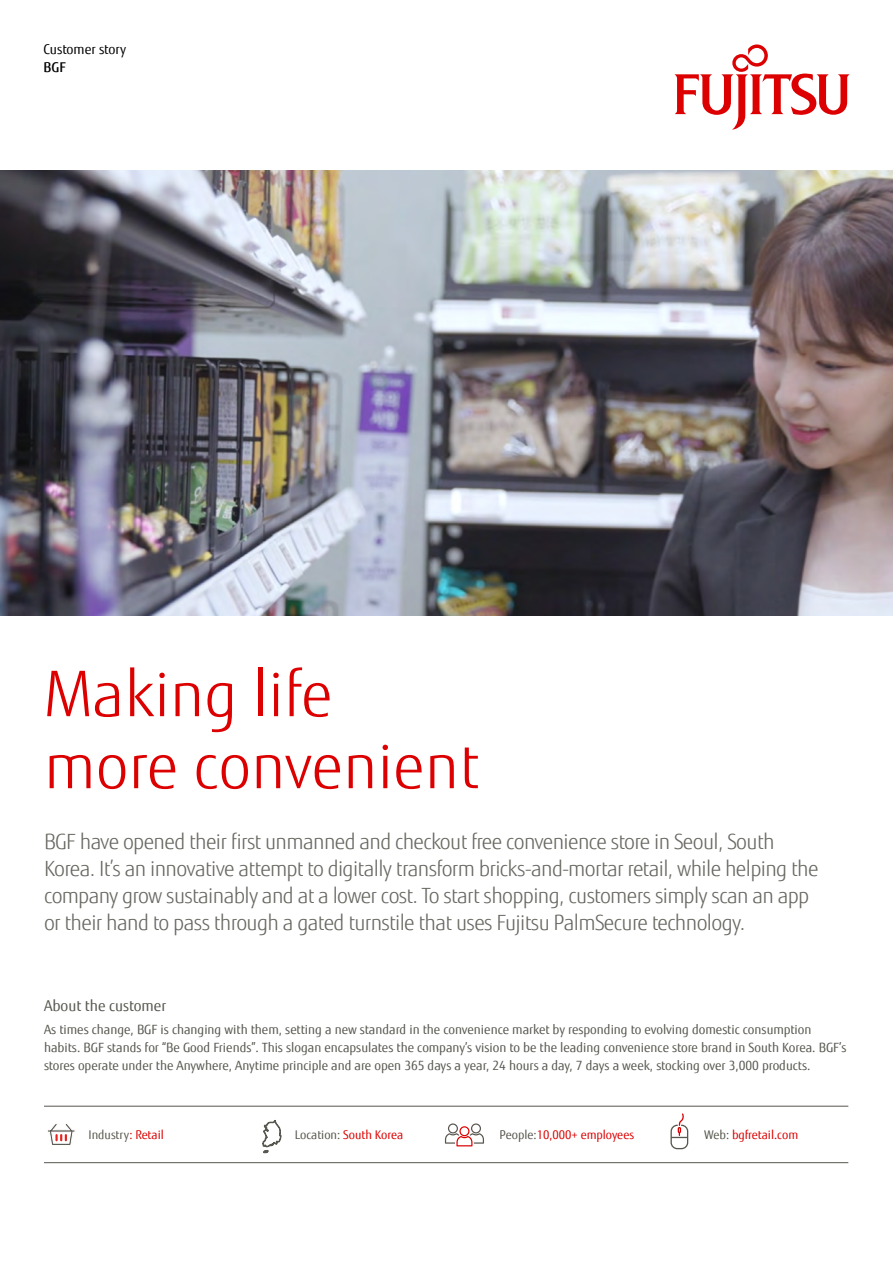
<style>
.page{position:relative;width:893px;height:1263px;background:#fff}
.page>*{position:absolute;margin:0;border:0;box-sizing:border-box;transform-origin:0 0}
.t1{font:300 63px/72px "Fujitsu Sans";color:#dc0000}
.t2{font:300 21px/27px "Fujitsu Sans";letter-spacing:-.03em;color:#686761}
.t3{font:15px "Fujitsu Sans";color:#57564f}
.t4{font:13.5px "Fujitsu Sans";color:#000}
.t5{font:500 13.5px "Fujitsu Sans";color:#000}
.t6{font:12.75px/18px "Fujitsu Sans";color:#57564f}
.t7{font:12px "Fujitsu Sans";color:#dc0000}
.t8{font:12px "Fujitsu Sans";color:#57564f}
.s1{color:#dc0000}
.s2{color:#57564f}
</style>
<div class="page">
<svg style="left:674px;top:44px;width:176px;height:86px"></svg>
<img style="left:0;top:170px;width:893px;height:445px">
<hr style="left:44px;top:1162px;width:804px;height:1px;background:#57564f">
<hr style="left:44px;top:1106px;width:804px;height:1px;background:#57564f">
<svg style="left:445px;top:1123px;width:39px;height:23px"></svg>
<div style="left:670px;top:1124px;width:18px;height:25px;border:1px solid #57564f;border-radius:6px"></div>
<svg style="left:671px;top:1113px;width:17px;height:25px"></svg>
<svg style="left:262px;top:1120px;width:20px;height:33px"></svg>
<svg style="left:48px;top:1124px;width:27px;height:21px"></svg>
<p class="t4" style="left:44px;top:41px;width:84px">Customer story</p>
<p class="t5" style="left:44px;top:59px;width:24px">BGF</p>
<h1 class="t1" style="left:44px;top:658px;width:437px">Making life more convenient</h1>
<p class="t2" style="left:44px;top:828px;width:776px">BGF have opened their first unmanned and checkout free convenience store in Seoul, South Korea. It’s an innovative attempt to digitally transform bricks-and-mortar retail, while helping the company grow sustainably and at a lower cost. To start shopping, customers simply scan an app or their hand to pass through a gated turnstile that uses Fujitsu PalmSecure technology.</p>
<p class="t3" style="left:44px;top:997px;width:124px">About the customer</p>
<p class="t6" style="left:44px;top:1020px;width:804px">As times change, BGF is changing with them, setting a new standard in the convenience market by responding to evolving domestic consumption habits. BGF stands for “Be Good Friends”. This slogan encapsulates the company’s vision to be the leading convenience store brand in South Korea. BGF’s stores operate under the Anywhere, Anytime principle and are open 365 days a year, 24 hours a day, 7 days a week, stocking over 3,000 products.</p>
<p class="t8" style="left:88px;top:1127px;width:77px">Industry<span class="s1">: Retail</span></p>
<p class="t7" style="left:295px;top:1127px;width:110px"><span class="s2">Location:</span> South Korea</p>
<p class="t7" style="left:500px;top:1127px;width:136px"><span class="s2">People:</span>10,000+ employees</p>
<p class="t7" style="left:704px;top:1127px;width:96px"><span class="s2">Web:</span> bgfretail.com</p>
</div>
